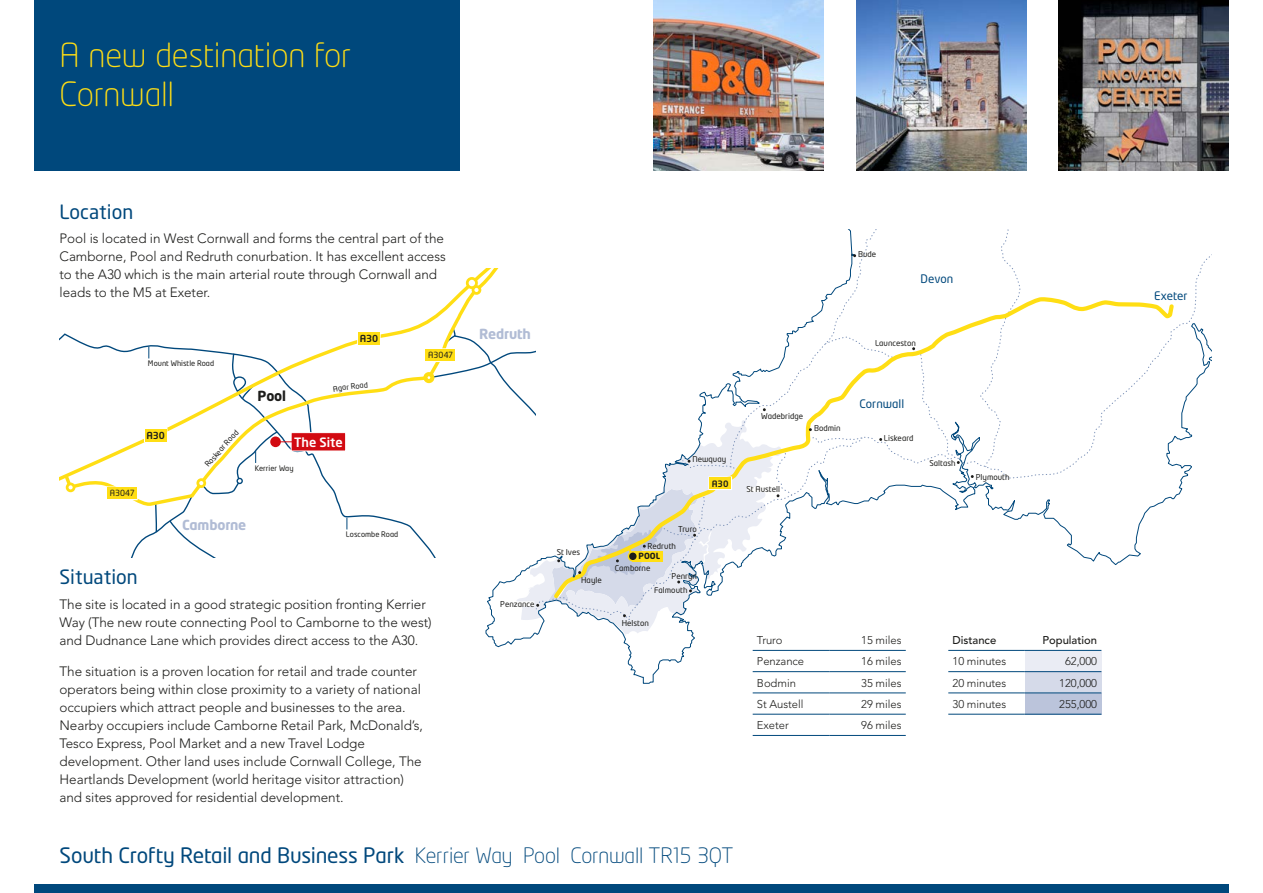
<style>
.page{position:relative;width:1263px;height:893px;background:#fff}
.page>*{position:absolute;margin:0;border:0;box-sizing:border-box;transform-origin:0 0}
.t1{font:300 33px/39px "Neo Tech";letter-spacing:-.005em;color:#ffde14}
.t2{font:21px "Neo Tech";letter-spacing:-.01em;color:#00487c}
.t3{font:19.5px "Neo Sans";letter-spacing:.005em;color:#00487c}
.t4{font:700 13.65px "Neo Tech";letter-spacing:-.01em;color:#b1bcd5}
.t5{font:700 13.65px "Neo Tech";color:#1d1d1b}
.t6{font:300 13.5px/18px "Avenir";letter-spacing:-.005em;color:#1d1d1b}
.t7{font:500 12.75px "Neo Sans";letter-spacing:.005em;color:#fff}
.t8{font:11.7px "Neo Tech";color:#00487c}
.t9{font:300 11.25px "Avenir";letter-spacing:-.005em;color:#1d1d1b}
.t10{font:500 11.25px "Avenir";letter-spacing:-.005em;color:#1d1d1b}
.t11{font:500 9.6px "Neo Tech";letter-spacing:-.015em;color:#1d1d1b}
.t12{font:500 8.7px "Neo Tech";color:#1d1d1b}
.t13{font:8.4px "Neo Tech";letter-spacing:-.005em;color:#1d1d1b}
.t14{font:700 8.4px "Neo Tech";color:#1d1d1b}
.t15{font:7.95px/14px "Neo Tech";letter-spacing:.005em;color:#1d1d1b}
.t16{font:7.5px "Neo Tech";letter-spacing:.005em;color:#1d1d1b}
.s1{font-weight:300}
</style>
<div class="page">
<div style="left:34px;top:884px;width:1195px;height:9px;background:#00487c"></div>
<svg style="left:493px;top:230px;width:719px;height:454px"></svg>
<svg style="left:912px;top:347px;width:48px;height:117px"></svg>
<hr style="left:753px;top:650px;width:76px;height:1px;background:#00487c">
<hr style="left:829px;top:650px;width:77px;height:1px;background:#00487c">
<hr style="left:753px;top:671px;width:76px;height:1px;background:#00487c">
<hr style="left:829px;top:671px;width:77px;height:1px;background:#00487c">
<hr style="left:753px;top:693px;width:76px;height:1px;background:#00487c">
<hr style="left:829px;top:693px;width:77px;height:1px;background:#00487c">
<hr style="left:753px;top:714px;width:76px;height:1px;background:#00487c">
<hr style="left:829px;top:714px;width:77px;height:1px;background:#00487c">
<hr style="left:753px;top:735px;width:76px;height:1px;background:#00487c">
<hr style="left:829px;top:735px;width:77px;height:1px;background:#00487c">
<div style="left:34px;top:0;width:425px;height:170px;background:#00487c"></div>
<img style="left:653px;top:0;width:170px;height:170px">
<img style="left:856px;top:0;width:170px;height:170px">
<img style="left:1059px;top:0;width:170px;height:170px">
<div style="left:1025px;top:650px;width:76px;height:22px;background:#eaecf4"></div>
<div style="left:1025px;top:672px;width:76px;height:21px;background:#d5dae9"></div>
<div style="left:1025px;top:693px;width:76px;height:21px;background:#bbc4db"></div>
<hr style="left:948px;top:650px;width:77px;height:1px;background:#00487c">
<hr style="left:1025px;top:650px;width:76px;height:1px;background:#00487c">
<hr style="left:948px;top:671px;width:77px;height:1px;background:#00487c">
<hr style="left:1025px;top:671px;width:76px;height:1px;background:#00487c">
<hr style="left:948px;top:693px;width:77px;height:1px;background:#00487c">
<hr style="left:1025px;top:693px;width:76px;height:1px;background:#00487c">
<hr style="left:948px;top:714px;width:77px;height:1px;background:#00487c">
<hr style="left:1025px;top:714px;width:76px;height:1px;background:#00487c">
<svg style="left:60px;top:230px;width:837px;height:411px"></svg>
<h1 class="t1" style="left:60px;top:38px;width:293px">A new destination for<br>Cornwall</h1>
<h3 class="t3" style="left:60px;top:202px;width:75px">Location</h3>
<p class="t6" style="left:60px;top:229px;width:388px">Pool is located in West Cornwall and forms the central part of the Camborne, Pool and Redruth conurbation. It has excellent access to the A30 which is the main arterial route through Cornwall and leads to the M5 at Exeter.</p>
<p class="t13" style="left:110px;top:489px;width:26px">A3047</p>
<p class="t16" style="left:148px;top:360px;width:68px">Mount Whistle Road</p>
<p class="t11" style="left:147px;top:431px;width:20px">A30</p>
<p class="t16" style="left:214px;top:451px;width:19px;rotate:-49deg">ear R</p>
<p class="t11" style="left:360px;top:335px;width:20px">A30</p>
<p class="t5" style="left:258px;top:391px;width:30px">Pool</p>
<p class="t7" style="left:294px;top:436px;width:50px">The Site</p>
<p class="t16" style="left:255px;top:464px;width:40px">Kerrier Way</p>
<p class="t4" style="left:182px;top:519px;width:66px">Camborne</p>
<p class="t16" style="left:346px;top:531px;width:54px">Loscombe Road</p>
<p class="t13" style="left:428px;top:351px;width:26px">A3047</p>
<h3 class="t3" style="left:60px;top:568px;width:80px">Situation</h3>
<p class="t6" style="left:60px;top:595px;width:374px">The site is located in a good strategic position fronting Kerrier<br>Way (The new route connecting Pool to Camborne to the west) and Dudnance Lane which provides direct access to the A30.</p>
<p class="t6" style="left:60px;top:662px;width:365px">The situation is a proven location for retail and trade counter operators being within close proximity to a variety of national occupiers which attract people and businesses to the area.<br>Nearby occupiers include Camborne Retail Park, McDonald’s, Tesco Express, Pool Market and a new Travel Lodge development. Other land uses include Cornwall College, The Heartlands Development (world heritage visitor attraction) and sites approved for residential development.</p>
<p class="t4" style="left:479px;top:329px;width:53px">Redruth</p>
<p class="t15" style="left:500px;top:597px;width:36px">Penzance</p>
<p class="t15" style="left:858px;top:248px;width:20px">Bude</p>
<p class="t8" style="left:920px;top:273px;width:34px">Devon</p>
<p class="t15" style="left:875px;top:336px;width:42px">Launceston</p>
<p class="t15" style="left:692px;top:452px;width:35px">Newquay</p>
<p class="t12" style="left:712px;top:480px;width:18px">A30</p>
<p class="t15" style="left:557px;top:546px;width:25px">St Ives</p>
<p class="t15" style="left:581px;top:574px;width:22px">Hayle</p>
<p class="t15" style="left:678px;top:522px;width:20px">Truro</p>
<p class="t15" style="left:648px;top:540px;width:30px">Redruth</p>
<p class="t14" style="left:638px;top:553px;width:23px">POOL</p>
<p class="t15" style="left:615px;top:561px;width:37px">Camborne</p>
<p class="t15" style="left:654px;top:570px;width:44px;text-indent:18px">Penryn<br>Falmouth</p>
<p class="t15" style="left:622px;top:616px;width:29px">Helston</p>
<p class="t15" style="left:761px;top:409px;width:43px">Wadebridge</p>
<p class="t15" style="left:814px;top:422px;width:28px">Bodmin</p>
<p class="t15" style="left:746px;top:483px;width:35px">St Austell</p>
<p class="t8" style="left:859px;top:398px;width:46px">Cornwall</p>
<p class="t15" style="left:884px;top:431px;width:31px">Liskeard</p>
<p class="t15" style="left:929px;top:457px;width:28px">Saltash</p>
<p class="t15" style="left:976px;top:470px;width:35px">Plymouth</p>
<p class="t9" style="left:757px;top:633px;width:27px">Truro</p>
<p class="t9" style="left:861px;top:633px;width:42px">15 miles</p>
<p class="t9" style="left:757px;top:655px;width:49px">Penzance</p>
<p class="t9" style="left:861px;top:655px;width:42px">16 miles</p>
<p class="t9" style="left:757px;top:676px;width:41px">Bodmin</p>
<p class="t9" style="left:861px;top:676px;width:42px">35 miles</p>
<p class="t9" style="left:757px;top:697px;width:48px">St Austell</p>
<p class="t9" style="left:861px;top:697px;width:42px">29 miles</p>
<p class="t9" style="left:757px;top:719px;width:33px">Exeter</p>
<p class="t9" style="left:861px;top:719px;width:42px">96 miles</p>
<p class="t10" style="left:952px;top:634px;width:45px">Distance</p>
<p class="t10" style="left:1042px;top:634px;width:56px">Population</p>
<p class="t9" style="left:952px;top:655px;width:55px">10 minutes</p>
<p class="t9" style="left:1065px;top:655px;width:34px">62,000</p>
<p class="t9" style="left:952px;top:676px;width:55px">20 minutes</p>
<p class="t9" style="left:1059px;top:676px;width:39px">120,000</p>
<p class="t9" style="left:952px;top:697px;width:55px">30 minutes</p>
<p class="t9" style="left:1059px;top:697px;width:39px">255,000</p>
<h2 class="t2" style="left:60px;top:845px;width:675px">South Crofty Retail and Business Park <span class="s1">Kerrier Way Pool Cornwall TR15 3QT</span></h2>
<p class="t8" style="left:1154px;top:290px;width:35px">Exeter</p>
</div>
